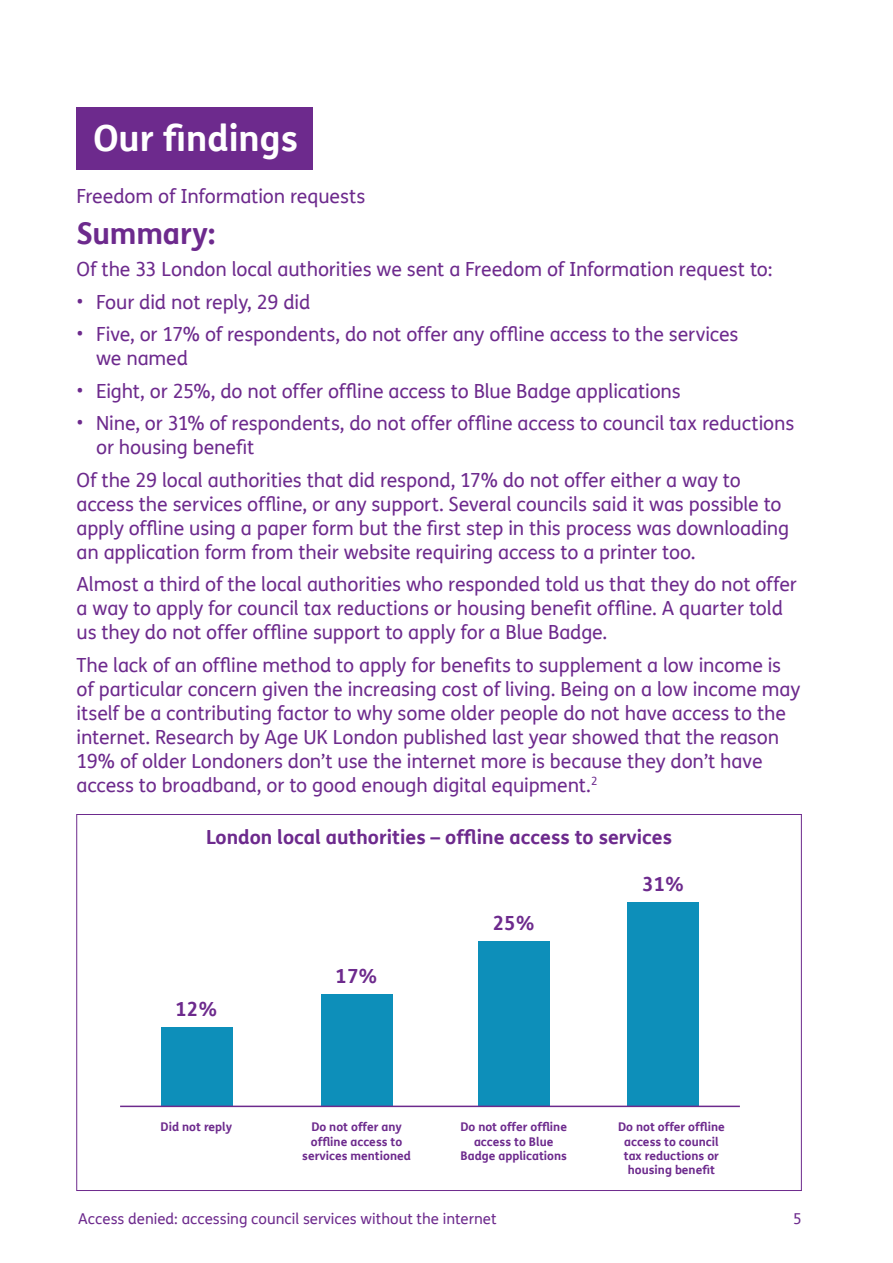
<style>
.page{position:relative;width:893px;height:1263px;background:#fff}
.page>*{position:absolute;margin:0;border:0;box-sizing:border-box;transform-origin:0 0}
.t1{font:700 36px "FS Me";color:#fff}
.t2{font:700 30px "FS Me";letter-spacing:-.01em;color:#6d2a8d}
.t3{font:19.5px/24px "FS Me";letter-spacing:-.005em;color:#6d2a8d}
.t4{font:700 19.5px "FS Me";color:#6d2a8d}
.t5{font:15px "FS Me";color:#6d2a8d}
.t6{font:700 12px/14.4px "FS Me";color:#6d2a8d;text-align:center}
.s1{font-family:"Oswald"}
</style>
<div class="page">
<div style="left:77px;top:107px;width:236px;height:63px;background:#6d2a8d"></div>
<div style="left:321px;top:994px;width:71px;height:112px;background:#0d8fba"></div>
<div style="left:161px;top:1027px;width:71px;height:79px;background:#0d8fba"></div>
<div style="left:478px;top:941px;width:72px;height:165px;background:#0d8fba"></div>
<div style="left:627px;top:902px;width:72px;height:204px;background:#0d8fba"></div>
<hr style="left:120px;top:1105px;width:620px;height:2px;background:#6d2a8d">
<p class="t1" style="left:94px;top:111px;width:206px">Our findings</p>
<p class="t3" style="left:77px;top:184px;width:290px">Freedom of Information requests</p>
<p class="t2" style="left:77px;top:210px;width:140px">Summary:</p>
<p class="t3" style="left:77px;top:257px;width:697px">Of the 33 London local authorities we sent a Freedom of Information request to:</p>
<p class="t3" style="left:77px;top:290px;width:235px"><span class="s1">•</span> Four did not reply, 29 did</p>
<p class="t3" style="left:96px;top:322px;width:644px;text-indent:-19px"><span class="s1">•</span> Five, or 17% of respondents, do not offer any offline access to the services we named</p>
<p class="t3" style="left:77px;top:379px;width:606px"><span class="s1">•</span> Eight, or 25%, do not offer offline access to Blue Badge applications</p>
<p class="t3" style="left:96px;top:411px;width:700px;text-indent:-19px"><span class="s1">•</span> Nine, or 31% of respondents, do not offer offline access to council tax reductions or housing benefit</p>
<p class="t3" style="left:77px;top:468px;width:714px">Of the 29 local authorities that did respond, 17% do not offer either a way to access the services offline, or any support. Several councils said it was possible to apply offline using a paper form but the first step in this process was downloading an application form from their website requiring access to a printer too.</p>
<p class="t3" style="left:77px;top:572px;width:722px">Almost a third of the local authorities who responded told us that they do not offer a way to apply for council tax reductions or housing benefit offline. A quarter told us they do not offer offline support to apply for a Blue Badge.</p>
<p class="t3" style="left:77px;top:653px;width:725px">The lack of an offline method to apply for benefits to supplement a low income is of particular concern given the increasing cost of living. Being on a low income may itself be a contributing factor to why some older people do not have access to the internet. Research by Age UK London published last year showed that the reason 19% of older Londoners don’t use the internet more is because they don’t have access to broadband, or to good enough digital equipment.<sup>2</sup></p>
<p class="t4" style="left:206px;top:822px;width:468px">London local authorities – offline access to services</p>
<p class="t4" style="left:175px;top:994px;width:43px">12%</p>
<p class="t4" style="left:336px;top:961px;width:43px">17%</p>
<p class="t4" style="left:493px;top:908px;width:43px">25%</p>
<p class="t4" style="left:642px;top:869px;width:43px">31%</p>
<p class="t6" style="left:161px;top:1119px;width:73px">Did not reply</p>
<p class="t6" style="left:302px;top:1119px;width:110px">Do not offer any offline access to services mentioned</p>
<p class="t6" style="left:460px;top:1119px;width:108px">Do not offer offline access to Blue<br>Badge applications</p>
<p class="t6" style="left:618px;top:1119px;width:108px">Do not offer offline access to council tax reductions or housing benefit</p>
<p class="t5" style="left:78px;top:1209px;width:420px">Access denied: accessing council services without the internet</p>
<p class="t5" style="left:793px;top:1209px;width:10px">5</p>
</div>
